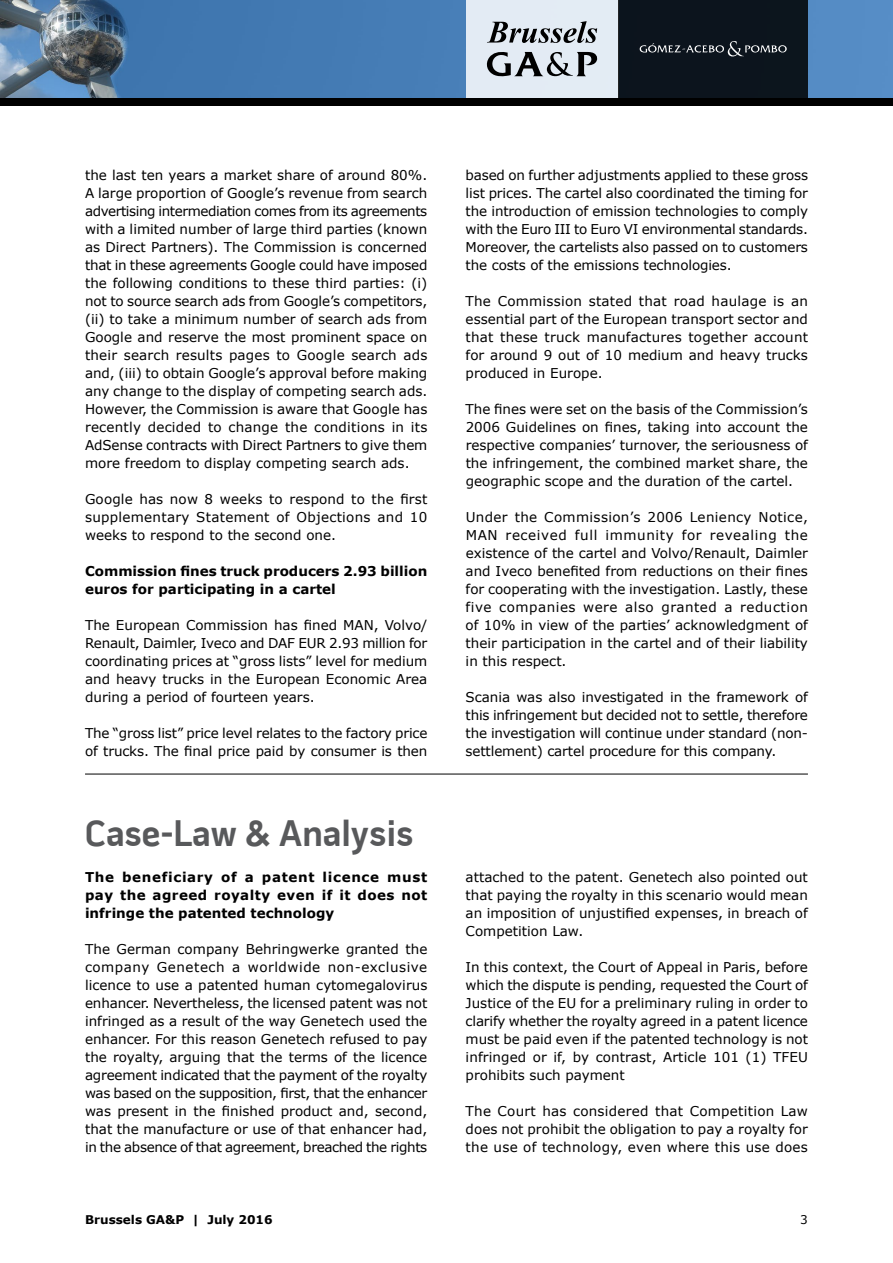
<style>
.page{position:relative;width:893px;height:1263px;background:#fff}
.page>*{position:absolute;margin:0;border:0;box-sizing:border-box;transform-origin:0 0}
.t1{font:700 37.5px "Pill Gothic 600 mg";color:#58595b}
.t2{font:13.5px/18px "Verdana";color:#000;text-align:justify}
.t3{font:700 13.5px/18px "Verdana";color:#000}
.t4{font:700 12px "Verdana";color:#000}
.t5{font:12px "Verdana";color:#000}
</style>
<div class="page">
<div style="left:0;top:85px;width:893px;height:21px;background:#000"></div>
<img style="left:0;top:0;width:893px;height:97px">
<div style="left:466px;top:0;width:152px;height:97px;background:#e3ebf4"></div>
<div style="left:618px;top:0;width:190px;height:97px;background:#0c141d"></div>
<svg style="left:640px;top:41px;width:147px;height:15px"></svg>
<svg style="left:487px;top:21px;width:110px;height:22px"></svg>
<svg style="left:486px;top:51px;width:112px;height:26px"></svg>
<hr style="left:85px;top:774px;width:723px;height:1px;background:#000">
<p class="t2" style="left:85px;top:166px;width:344px;text-align:left">the last ten years a market share of around 80%.<br>A large proportion of Google’s revenue from search advertising intermediation comes from its agreements with a limited number of large third parties (known as Direct Partners). The Commission is concerned that in these agreements Google could have imposed the following conditions to these third parties: (i) not to source search ads from Google’s competitors, (ii) to take a minimum number of search ads from Google and reserve the most prominent space on their search results pages to Google search ads and, (iii) to obtain Google’s approval before making any change to the display of competing search ads.<br>However, the Commission is aware that Google has recently decided to change the conditions in its AdSense contracts with Direct Partners to give them more freedom to display competing search ads.</p>
<p class="t2" style="left:85px;top:490px;width:344px">Google has now 8 weeks to respond to the first supplementary Statement of Objections and 10 weeks to respond to the second one.</p>
<p class="t3" style="left:85px;top:562px;width:344px">Commission fines truck producers 2.93 billion euros for participating in a cartel</p>
<p class="t2" style="left:85px;top:616px;width:344px">The European Commission has fined MAN, Volvo/ Renault, Daimler, Iveco and DAF EUR 2.93 million for coordinating prices at “gross lists” level for medium and heavy trucks in the European Economic Area during a period of fourteen years.</p>
<p class="t2" style="left:85px;top:724px;width:344px">The “gross list” price level relates to the factory price of trucks. The final price paid by consumer is then</p>
<h1 class="t1" style="left:85px;top:810px;width:330px">Case-Law &amp; Analysis</h1>
<p class="t3" style="left:85px;top:868px;width:344px;text-align:justify">The beneficiary of a patent licence must pay the agreed royalty even if it does not infringe the patented technology</p>
<p class="t2" style="left:85px;top:940px;width:344px">The German company Behringwerke granted the company Genetech a worldwide non-exclusive licence to use a patented human cytomegalovirus enhancer. Nevertheless, the licensed patent was not infringed as a result of the way Genetech used the enhancer. For this reason Genetech refused to pay the royalty, arguing that the terms of the licence agreement indicated that the payment of the royalty was based on the supposition, first, that the enhancer was present in the finished product and, second, that the manufacture or use of that enhancer had, in the absence of that agreement, breached the rights</p>
<p class="t2" style="left:466px;top:166px;width:344px">based on further adjustments applied to these gross list prices. The cartel also coordinated the timing for the introduction of emission technologies to comply with the Euro III to Euro VI environmental standards.<br>Moreover, the cartelists also passed on to customers the costs of the emissions technologies.</p>
<p class="t2" style="left:466px;top:292px;width:344px">The Commission stated that road haulage is an essential part of the European transport sector and that these truck manufactures together account for around 9 out of 10 medium and heavy trucks produced in Europe.</p>
<p class="t2" style="left:466px;top:400px;width:344px">The fines were set on the basis of the Commission’s 2006 Guidelines on fines, taking into account the respective companies’ turnover, the seriousness of the infringement, the combined market share, the geographic scope and the duration of the cartel.</p>
<p class="t2" style="left:466px;top:508px;width:344px">Under the Commission’s 2006 Leniency Notice, MAN received full immunity for revealing the existence of the cartel and Volvo/Renault, Daimler and Iveco benefited from reductions on their fines for cooperating with the investigation. Lastly, these five companies were also granted a reduction of 10% in view of the parties’ acknowledgment of their participation in the cartel and of their liability in this respect.</p>
<p class="t2" style="left:466px;top:688px;width:344px">Scania was also investigated in the framework of this infringement but decided not to settle, therefore the investigation will continue under standard (non&shy;settlement) cartel procedure for this company.</p>
<p class="t2" style="left:466px;top:868px;width:344px">attached to the patent. Genetech also pointed out that paying the royalty in this scenario would mean an imposition of unjustified expenses, in breach of Competition Law.</p>
<p class="t2" style="left:466px;top:958px;width:344px">In this context, the Court of Appeal in Paris, before which the dispute is pending, requested the Court of Justice of the EU for a preliminary ruling in order to clarify whether the royalty agreed in a patent licence must be paid even if the patented technology is not infringed or if, by contrast, Article 101 (1) TFEU prohibits such payment</p>
<p class="t2" style="left:466px;top:1102px;width:344px">The Court has considered that Competition Law does not prohibit the obligation to pay a royalty for the use of technology, even where this use does</p>
<p class="t4" style="left:85px;top:1211px;width:189px">Brussels GA&amp;P | July 2016</p>
<p class="t5" style="left:800px;top:1211px;width:9px">3</p>
</div>
